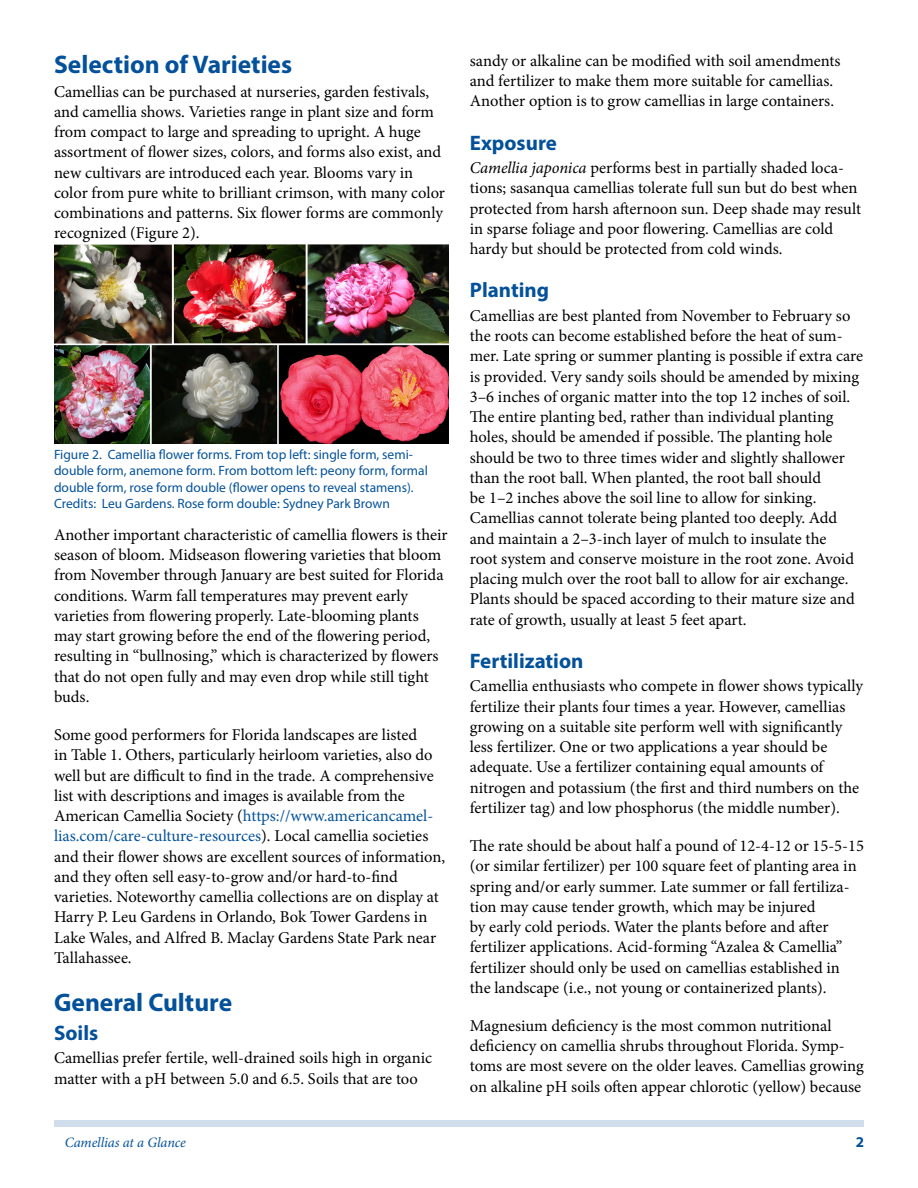
<style>
.page{position:relative;width:918px;height:1188px;background:#fff}
.page>*{position:absolute;margin:0;border:0;box-sizing:border-box;transform-origin:0 0}
.t1{font:700 25.5px "Myriad Pro";color:#03519a}
.t2{font:700 21px "Myriad Pro";color:#03519a}
.t3{font:16.5px/20.2px "Minion Pro";color:#000}
.t4{font:700 15px "Myriad Pro";color:#03519a}
.t5{font:italic 14.25px "Minion Pro";letter-spacing:-.005em;color:#03519a}
.t6{font:13.5px/16.5px "Myriad Pro";color:#03519a}
.s1{color:#03519a}
.s2{font-style:italic}
</style>
<div class="page">
<div style="left:54px;top:1120px;width:810px;height:7px;background:#d0ddea"></div>
<img style="left:54px;top:244px;width:394px;height:199px">
<h1 class="t1" style="left:54px;top:48px;width:240px">Selection of Varieties</h1>
<p class="t3" style="left:54px;top:81px;width:393px">Camellias can be purchased at nurseries, garden festivals, and camellia shows. Varieties range in plant size and form from compact to large and spreading to upright. A huge assortment of flower sizes, colors, and forms also exist, and new cultivars are introduced each year. Blooms vary in color from pure white to brilliant crimson, with many color combinations and patterns. Six flower forms are commonly recognized (Figure 2).</p>
<p class="t6" style="left:54px;top:446px;width:375px">Figure 2. Camellia flower forms. From top left: single form, semi&shy;double form, anemone form. From bottom left: peony form, formal double form, rose form double (flower opens to reveal stamens).<br>Credits: Leu Gardens. Rose form double: Sydney Park Brown</p>
<p class="t3" style="left:54px;top:525px;width:395px">Another important characteristic of camellia flowers is their season of bloom. Midseason flowering varieties that bloom from November through January are best suited for Florida conditions. Warm fall temperatures may prevent early varieties from flowering properly. Late-blooming plants may start growing before the end of the flowering period, resulting in “bullnosing,” which is characterized by flowers that do not open fully and may even drop while still tight buds.</p>
<p class="t3" style="left:54px;top:725px;width:393px">Some good performers for Florida landscapes are listed<br>in Table 1. Others, particularly heirloom varieties, also do well but are difficult to find in the trade. A comprehensive list with descriptions and images is available from the American Camellia Society (<span class="s1">https://www.americancamel&shy;lias.com/care-culture-resources</span>). Local camellia societies and their flower shows are excellent sources of information, and they often sell easy-to-grow and/or hard-to-find varieties. Noteworthy camellia collections are on display at Harry P. Leu Gardens in Orlando, Bok Tower Gardens in Lake Wales, and Alfred B. Maclay Gardens State Park near Tallahassee.</p>
<h1 class="t1" style="left:54px;top:986px;width:180px">General Culture</h1>
<p class="t2" style="left:54px;top:1019px;width:46px">Soils</p>
<p class="t3" style="left:54px;top:1048px;width:380px">Camellias prefer fertile, well-drained soils high in organic matter with a pH between 5.0 and 6.5. Soils that are too</p>
<p class="t3" style="left:470px;top:51px;width:372px">sandy or alkaline can be modified with soil amendments and fertilizer to make them more suitable for camellias.<br>Another option is to grow camellias in large containers.</p>
<p class="t2" style="left:470px;top:129px;width:89px">Exposure</p>
<p class="t3" style="left:470px;top:158px;width:393px"><span class="s2">Camellia japonica</span> performs best in partially shaded loca&shy;tions; sasanqua camellias tolerate full sun but do best when protected from harsh afternoon sun. Deep shade may result in sparse foliage and poor flowering. Camellias are cold hardy but should be protected from cold winds.</p>
<p class="t2" style="left:470px;top:277px;width:81px">Planting</p>
<p class="t3" style="left:470px;top:306px;width:395px">Camellias are best planted from November to February so the roots can become established before the heat of sum&shy;mer. Late spring or summer planting is possible if extra care is provided. Very sandy soils should be amended by mixing 3–6 inches of organic matter into the top 12 inches of soil.<br>The entire planting bed, rather than individual planting holes, should be amended if possible. The planting hole should be two to three times wider and slightly shallower than the root ball. When planted, the root ball should<br>be 1–2 inches above the soil line to allow for sinking.<br>Camellias cannot tolerate being planted too deeply. Add and maintain a 2–3-inch layer of mulch to insulate the<br>root system and conserve moisture in the root zone. Avoid placing mulch over the root ball to allow for air exchange.<br>Plants should be spaced according to their mature size and rate of growth, usually at least 5 feet apart.</p>
<p class="t2" style="left:470px;top:647px;width:115px">Fertilization</p>
<p class="t3" style="left:470px;top:676px;width:395px">Camellia enthusiasts who compete in flower shows typically fertilize their plants four times a year. However, camellias growing on a suitable site perform well with significantly less fertilizer. One or two applications a year should be adequate. Use a fertilizer containing equal amounts of nitrogen and potassium (the first and third numbers on the fertilizer tag) and low phosphorus (the middle number).</p>
<p class="t3" style="left:470px;top:836px;width:396px">The rate should be about half a pound of 12-4-12 or 15-5-15 (or similar fertilizer) per 100 square feet of planting area in spring and/or early summer. Late summer or fall fertiliza&shy;tion may cause tender growth, which may be injured<br>by early cold periods. Water the plants before and after fertilizer applications. Acid-forming “Azalea &amp; Camellia” fertilizer should only be used on camellias established in the landscape (i.e., not young or containerized plants).</p>
<p class="t3" style="left:470px;top:1016px;width:395px">Magnesium deficiency is the most common nutritional deficiency on camellia shrubs throughout Florida. Symp&shy;toms are most severe on the older leaves. Camellias growing on alkaline pH soils often appear chlorotic (yellow) because</p>
<p class="t5" style="left:65px;top:1133px;width:123px">Camellias at a Glance</p>
<p class="t4" style="left:856px;top:1133px;width:10px">2</p>
</div>
